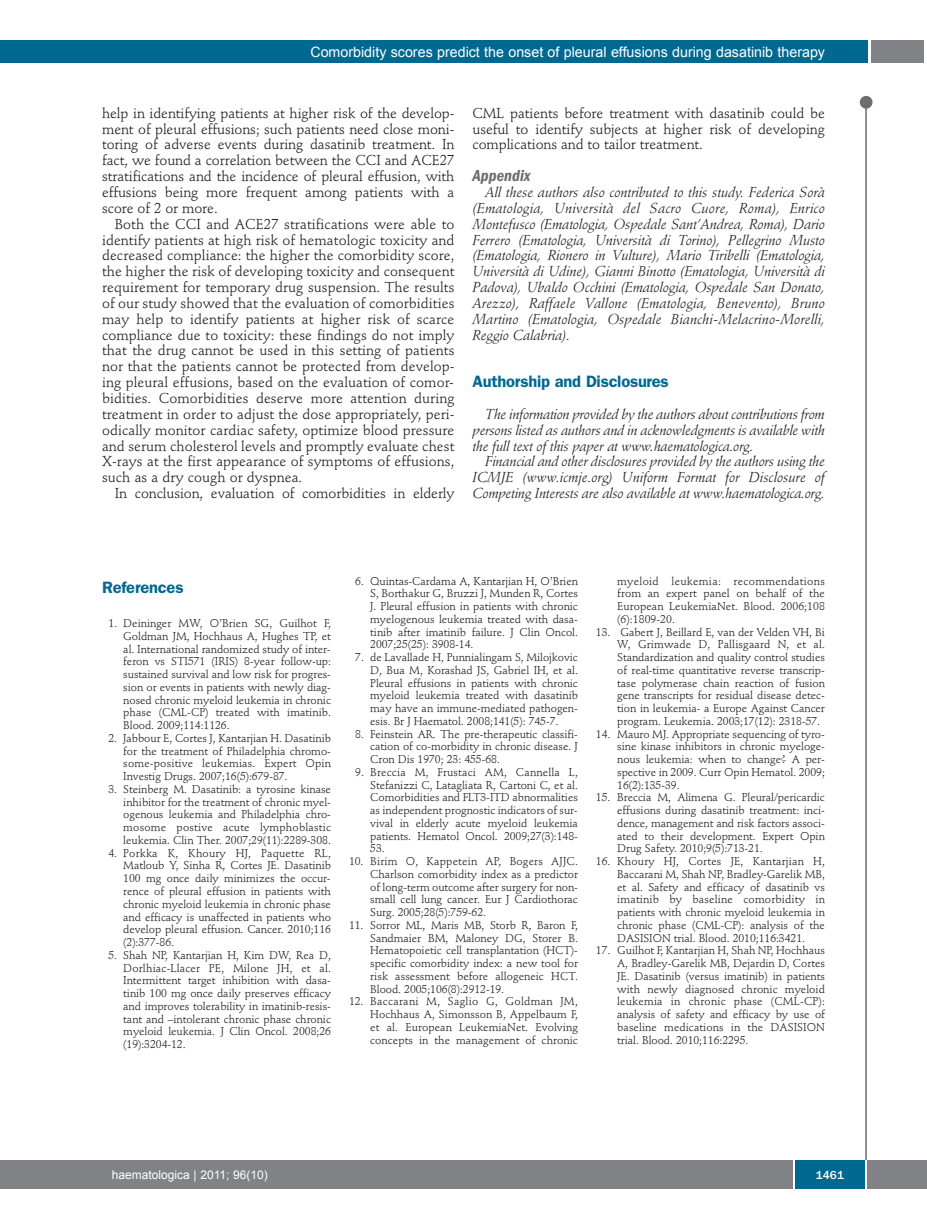
<style>
.page{position:relative;width:927px;height:1225px;background:#fff}
.page>*{position:absolute;margin:0;border:0;box-sizing:border-box;transform-origin:0 0}
.t1{font:600 16.5px "Franklin Gothic";letter-spacing:-.015em;color:#006991}
.t2{font:italic 600 condensed 16.5px "Franklin Gothic";color:#6c6d70}
.t3{font:14.25px/15.9px "Stempel Schneidler";letter-spacing:-.005em;color:#231f20;text-align:justify}
.t4{font:italic 14.25px/15.9px "Stempel Schneidler";letter-spacing:-.015em;color:#231f20;text-align:justify}
.t5{font:14.25px "Arial";color:#fff}
.t6{font:12px "Arial";color:#fff}
.t7{font:500 12px "Franklin Gothic";color:#fff}
.t8{font:11.25px/12.8px "Stempel Schneidler";letter-spacing:-.005em;color:#231f20;text-align:justify}
</style>
<div class="page">
<div style="left:860px;top:96px;width:12px;height:13px;background:#6c6d70;border-radius:50%"></div>
<hr style="left:865px;top:98px;width:2px;height:1062px;background:#6c6d70">
<div style="left:871px;top:40px;width:52px;height:22px;background:#808285"></div>
<div style="left:18px;top:40px;width:849px;height:22px;background:#006991"></div>
<div style="left:17px;top:1160px;width:910px;height:28px;background:#808285"></div>
<div style="left:795px;top:1160px;width:70px;height:28px;background:#006991"></div>
<hr style="left:793px;top:1160px;width:2px;height:28px;background:#fff">
<hr style="left:865px;top:1160px;width:2px;height:28px;background:#fff">
<div style="left:0;top:40px;width:19px;height:22px;background:#006991"></div>
<div style="left:0;top:1160px;width:18px;height:28px;background:#808285"></div>
<p class="t5" style="left:310px;top:44px;width:516px">Comorbidity scores predict the onset of pleural effusions during dasatinib therapy</p>
<p class="t3" style="left:102px;top:106px;width:354px">help in identifying patients at higher risk of the develop&shy;ment of pleural effusions; such patients need close moni&shy;toring of adverse events during dasatinib treatment. In fact, we found a correlation between the CCI and ACE27 stratifications and the incidence of pleural effusion, with effusions being more frequent among patients with a score of 2 or more.</p>
<p class="t3" style="left:102px;top:217px;width:354px;text-indent:13px">Both the CCI and ACE27 stratifications were able to identify patients at high risk of hematologic toxicity and decreased compliance: the higher the comorbidity score, the higher the risk of developing toxicity and consequent requirement for temporary drug suspension. The results of our study showed that the evaluation of comorbidities may help to identify patients at higher risk of scarce compliance due to toxicity: these findings do not imply that the drug cannot be used in this setting of patients nor that the patients cannot be protected from develop&shy;ing pleural effusions, based on the evaluation of comor&shy;bidities. Comorbidities deserve more attention during treatment in order to adjust the dose appropriately, peri&shy;odically monitor cardiac safety, optimize blood pressure and serum cholesterol levels and promptly evaluate chest X-rays at the first appearance of symptoms of effusions, such as a dry cough or dyspnea.</p>
<p class="t3" style="left:115px;top:486px;width:341px">In conclusion, evaluation of comorbidities in elderly</p>
<p class="t3" style="left:472px;top:106px;width:354px">CML patients before treatment with dasatinib could be useful to identify subjects at higher risk of developing complications and to tailor treatment.</p>
<h1 class="t2" style="left:472px;top:170px;width:60px">Appendix</h1>
<p class="t4" style="left:472px;top:185px;width:354px;text-indent:13px">All these authors also contributed to this study. Federica Sorà (Ematologia, Università del Sacro Cuore, Roma), Enrico Montefusco (Ematologia, Ospedale Sant’Andrea, Roma), Dario Ferrero (Ematologia, Università di Torino), Pellegrino Musto (Ematologia, Rionero in Vulture), Mario Tiribelli (Ematologia, Università di Udine), Gianni Binotto (Ematologia, Università di Padova), Ubaldo Occhini (Ematologia, Ospedale San Donato, Arezzo), Raffaele Vallone (Ematologia, Benevento), Bruno Martino (Ematologia, Ospedale Bianchi-Melacrino-Morelli, Reggio Calabria).</p>
<h1 class="t1" style="left:472px;top:376px;width:198px">Authorship and Disclosures</h1>
<p class="t4" style="left:472px;top:407px;width:354px;text-indent:13px">The information provided by the authors about contributions from persons listed as authors and in acknowledgments is available with the full text of this paper at www.haematologica.org.</p>
<p class="t4" style="left:472px;top:455px;width:354px;text-indent:13px">Financial and other disclosures provided by the authors using the ICMJE (www.icmje.org) Uniform Format for Disclosure of Competing Interests are also available at www.haematologica.org.</p>
<h1 class="t1" style="left:102px;top:582px;width:83px">References</h1>
<p class="t8" style="left:123px;top:618px;width:209px;text-indent:-15px">1. Deininger MW, O’Brien SG, Guilhot F, Goldman JM, Hochhaus A, Hughes TP, et al. International randomized study of inter&shy;feron vs STI571 (IRIS) 8-year follow-up: sustained survival and low risk for progres&shy;sion or events in patients with newly diag&shy;nosed chronic myeloid leukemia in chronic phase (CML-CP) treated with imatinib.<br>Blood. 2009;114:1126.</p>
<p class="t8" style="left:123px;top:733px;width:209px;text-indent:-15px">2. Jabbour E, Cortes J, Kantarjian H. Dasatinib for the treatment of Philadelphia chromo&shy;some-positive leukemias. Expert Opin Investig Drugs. 2007;16(5):679-87.</p>
<p class="t8" style="left:123px;top:784px;width:209px;text-indent:-15px">3. Steinberg M. Dasatinib: a tyrosine kinase inhibitor for the treatment of chronic myel&shy;ogenous leukemia and Philadelphia chro&shy;mosome postive acute lymphoblastic leukemia. Clin Ther. 2007;29(11):2289-308.</p>
<p class="t8" style="left:123px;top:847px;width:209px;text-indent:-15px">4. Porkka K, Khoury HJ, Paquette RL, Matloub Y, Sinha R, Cortes JE. Dasatinib 100 mg once daily minimizes the occur&shy;rence of pleural effusion in patients with chronic myeloid leukemia in chronic phase and efficacy is unaffected in patients who develop pleural effusion. Cancer. 2010;116 (2):377-86.</p>
<p class="t8" style="left:123px;top:949px;width:209px;text-indent:-15px">5. Shah NP, Kantarjian H, Kim DW, Rea D, Dorlhiac-Llacer PE, Milone JH, et al.<br>Intermittent target inhibition with dasa&shy;tinib 100 mg once daily preserves efficacy and improves tolerability in imatinib-resis&shy;tant and –intolerant chronic phase chronic myeloid leukemia. J Clin Oncol. 2008;26 (19):3204-12.</p>
<p class="t8" style="left:370px;top:575px;width:209px;text-indent:-15px">6. Quintas-Cardama A, Kantarjian H, O’Brien S, Borthakur G, Bruzzi J, Munden R, Cortes J. Pleural effusion in patients with chronic myelogenous leukemia treated with dasa&shy;tinib after imatinib failure. J Clin Oncol.<br>2007;25(25): 3908-14.</p>
<p class="t8" style="left:370px;top:652px;width:209px;text-indent:-15px">7. de Lavallade H, Punnialingam S, Milojkovic D, Bua M, Korashad JS, Gabriel IH, et al.<br>Pleural effusions in patients with chronic myeloid leukemia treated with dasatinib may have an immune-mediated pathogen&shy;esis. Br J Haematol. 2008;141(5): 745-7.</p>
<p class="t8" style="left:370px;top:728px;width:209px;text-indent:-15px">8. Feinstein AR. The pre-therapeutic classifi&shy;cation of co-morbidity in chronic disease. J Cron Dis 1970; 23: 455-68.</p>
<p class="t8" style="left:370px;top:766px;width:209px;text-indent:-15px">9. Breccia M, Frustaci AM, Cannella L, Stefanizzi C, Latagliata R, Cartoni C, et al.<br>Comorbidities and FLT3-ITD abnormalities as independent prognostic indicators of sur&shy;vival in elderly acute myeloid leukemia patients. Hematol Oncol. 2009;27(3):148- 53.</p>
<p class="t8" style="left:370px;top:856px;width:209px;text-indent:-21px">10. Birim O, Kappetein AP, Bogers AJJC.<br>Charlson comorbidity index as a predictor of long-term outcome after surgery for non&shy;small cell lung cancer. Eur J Cardiothorac Surg. 2005;28(5):759-62.</p>
<p class="t8" style="left:370px;top:919px;width:209px;text-indent:-21px">11. Sorror ML, Maris MB, Storb R, Baron F, Sandmaier BM, Maloney DG, Storer B.<br>Hematopoietic cell transplantation (HCT)- specific comorbidity index: a new tool for risk assessment before allogeneic HCT.<br>Blood. 2005;106(8):2912-19.</p>
<p class="t8" style="left:370px;top:996px;width:209px;text-indent:-21px">12. Baccarani M, Saglio G, Goldman JM, Hochhaus A, Simonsson B, Appelbaum F, et al. European LeukemiaNet. Evolving concepts in the management of chronic</p>
<p class="t8" style="left:617px;top:575px;width:209px">myeloid leukemia: recommendations from an expert panel on behalf of the European LeukemiaNet. Blood. 2006;108 (6):1809-20.</p>
<p class="t8" style="left:617px;top:626px;width:209px;text-indent:-21px">13. Gabert J, Beillard E, van der Velden VH, Bi W, Grimwade D, Pallisgaard N, et al.<br>Standardization and quality control studies of real-time quantitative reverse transcrip&shy;tase polymerase chain reaction of fusion gene transcripts for residual disease detec&shy;tion in leukemia- a Europe Against Cancer program. Leukemia. 2003;17(12): 2318-57.</p>
<p class="t8" style="left:617px;top:728px;width:209px;text-indent:-21px">14. Mauro MJ. Appropriate sequencing of tyro&shy;sine kinase inhibitors in chronic myeloge&shy;nous leukemia: when to change? A per&shy;spective in 2009. Curr Opin Hematol. 2009; 16(2):135-39.</p>
<p class="t8" style="left:617px;top:792px;width:209px;text-indent:-21px">15. Breccia M, Alimena G. Pleural/pericardic effusions during dasatinib treatment: inci&shy;dence, management and risk factors associ&shy;ated to their development. Expert Opin Drug Safety. 2010;9(5):713-21.</p>
<p class="t8" style="left:617px;top:856px;width:209px;text-indent:-21px">16. Khoury HJ, Cortes JE, Kantarjian H, Baccarani M, Shah NP, Bradley-Garelik MB, et al. Safety and efficacy of dasatinib vs imatinib by baseline comorbidity in patients with chronic myeloid leukemia in chronic phase (CML-CP): analysis of the DASISION trial. Blood. 2010;116:3421.</p>
<p class="t8" style="left:617px;top:945px;width:209px;text-indent:-21px">17. Guilhot F, Kantarjian H, Shah NP, Hochhaus A, Bradley-Garelik MB, Dejardin D, Cortes JE. Dasatinib (versus imatinib) in patients with newly diagnosed chronic myeloid leukemia in chronic phase (CML-CP): analysis of safety and efficacy by use of baseline medications in the DASISION trial. Blood. 2010;116:2295.</p>
<p class="t6" style="left:112px;top:1168px;width:158px">haematologica | 2011; 96(10)</p>
<p class="t7" style="left:816px;top:1171px;width:30px">1461</p>
</div>
